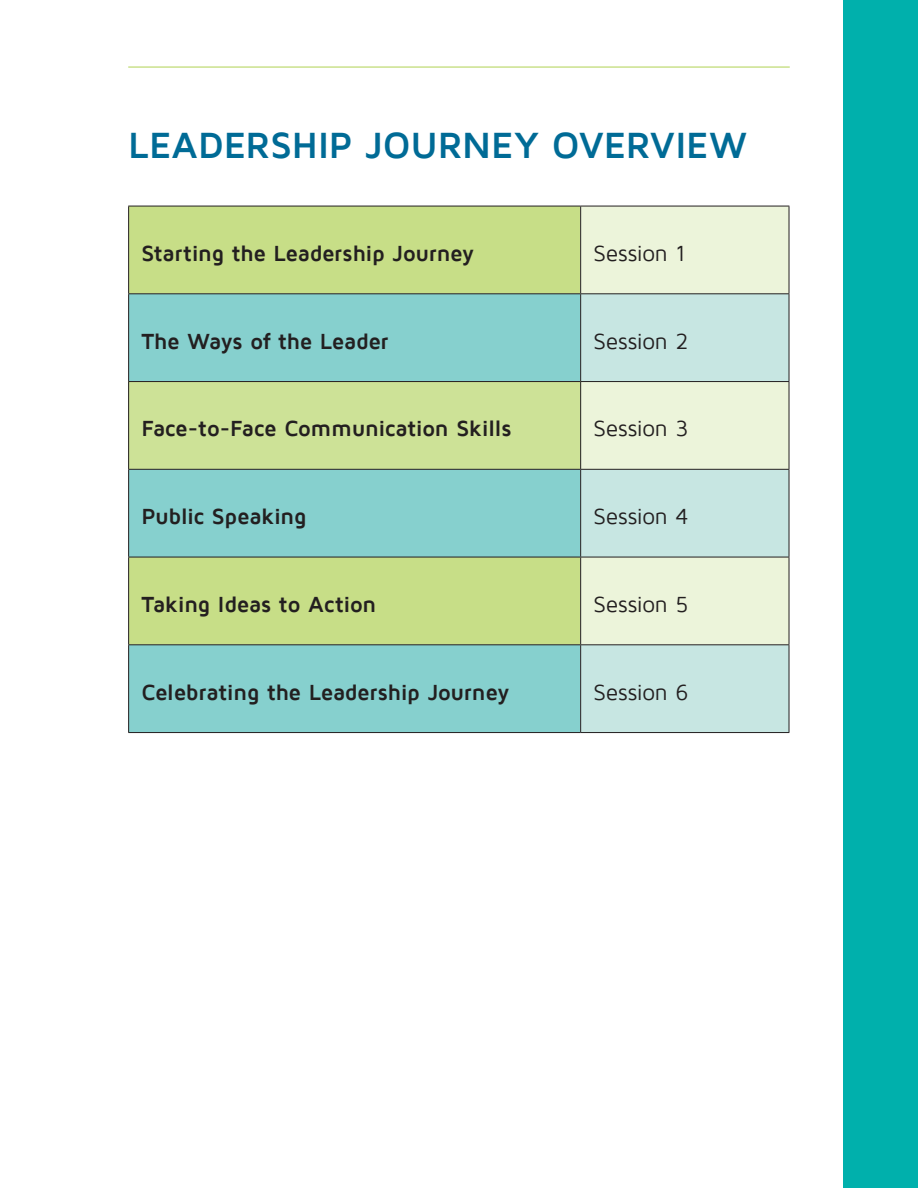
<style>
.page{position:relative;width:918px;height:1188px;background:#fff}
.page>*{position:absolute;margin:0;border:0;box-sizing:border-box;transform-origin:0 0}
.t1{font:700 37.5px "Maven Pro";color:#006b96}
.t2{font:700 22.5px "Maven Pro";letter-spacing:-.015em;color:#231f20}
.t3{font:22.5px "Maven Pro";letter-spacing:-.015em;color:#231f20}
</style>
<div class="page">
<div style="left:844px;top:0;width:74px;height:1188px;background:#00b0ac"></div>
<hr style="left:128px;top:67px;width:662px;height:1px;background:#b0d352">
<div style="left:129px;top:207px;width:451px;height:86px;background:#c7de87"></div>
<div style="left:581px;top:206px;width:208px;height:88px;background:#ecf4da"></div>
<svg style="left:129px;top:294px;width:451px;height:438px;background:#95d2bb"></svg>
<div style="left:581px;top:294px;width:208px;height:87px;background:#c7e6e2"></div>
<div style="left:129px;top:382px;width:452px;height:87px;background:#cde297"></div>
<svg style="left:581px;top:382px;width:208px;height:262px;background:#ddecda"></svg>
<div style="left:581px;top:645px;width:208px;height:88px;background:#c7e6e2"></div>
<hr style="left:128px;top:206px;width:452px;height:1px;background:#231f20">
<hr style="left:128px;top:206px;width:1px;height:87px;background:#231f20">
<hr style="left:580px;top:294px;width:1px;height:87px;background:#231f20">
<hr style="left:789px;top:645px;width:1px;height:87px;background:#231f20">
<hr style="left:581px;top:732px;width:208px;height:1px;background:#231f20">
<hr style="left:128px;top:293px;width:452px;height:1px;background:#231f20">
<hr style="left:128px;top:294px;width:1px;height:87px;background:#231f20">
<hr style="left:789px;top:294px;width:1px;height:87px;background:#231f20">
<hr style="left:789px;top:470px;width:1px;height:87px;background:#231f20">
<hr style="left:128px;top:381px;width:453px;height:1px;background:#231f20">
<hr style="left:128px;top:382px;width:1px;height:87px;background:#231f20">
<hr style="left:581px;top:381px;width:208px;height:1px;background:#231f20">
<hr style="left:580px;top:382px;width:1px;height:87px;background:#231f20">
<hr style="left:789px;top:382px;width:1px;height:87px;background:#231f20">
<hr style="left:581px;top:469px;width:208px;height:1px;background:#231f20">
<hr style="left:128px;top:557px;width:1px;height:87px;background:#231f20">
<hr style="left:581px;top:557px;width:208px;height:1px;background:#231f20">
<hr style="left:580px;top:557px;width:1px;height:87px;background:#231f20">
<hr style="left:789px;top:557px;width:1px;height:87px;background:#231f20">
<hr style="left:581px;top:644px;width:208px;height:1px;background:#231f20">
<hr style="left:580px;top:206px;width:209px;height:1px;background:#231f20">
<hr style="left:580px;top:206px;width:1px;height:87px;background:#231f20">
<hr style="left:789px;top:206px;width:1px;height:87px;background:#231f20">
<hr style="left:580px;top:293px;width:209px;height:1px;background:#231f20">
<hr style="left:128px;top:469px;width:453px;height:1px;background:#231f20">
<hr style="left:128px;top:470px;width:1px;height:87px;background:#231f20">
<hr style="left:580px;top:470px;width:1px;height:87px;background:#231f20">
<hr style="left:128px;top:557px;width:453px;height:1px;background:#231f20">
<hr style="left:128px;top:644px;width:453px;height:1px;background:#231f20">
<hr style="left:128px;top:645px;width:1px;height:87px;background:#231f20">
<hr style="left:580px;top:645px;width:1px;height:87px;background:#231f20">
<hr style="left:128px;top:732px;width:453px;height:1px;background:#231f20">
<h1 class="t1" style="left:128px;top:125px;width:620px">LEADERSHIP JOURNEY OVERVIEW</h1>
<p class="t2" style="left:141px;top:241px;width:335px">Starting the Leadership Journey</p>
<p class="t3" style="left:593px;top:241px;width:94px">Session 1</p>
<p class="t2" style="left:141px;top:329px;width:249px">The Ways of the Leader</p>
<p class="t3" style="left:593px;top:329px;width:97px">Session 2</p>
<p class="t2" style="left:141px;top:417px;width:372px">Face-to-Face Communication Skills</p>
<p class="t3" style="left:593px;top:417px;width:97px">Session 3</p>
<p class="t2" style="left:141px;top:505px;width:167px">Public Speaking</p>
<p class="t3" style="left:593px;top:505px;width:97px">Session 4</p>
<p class="t2" style="left:141px;top:592px;width:237px">Taking Ideas to Action</p>
<p class="t3" style="left:593px;top:592px;width:97px">Session 5</p>
<p class="t2" style="left:141px;top:680px;width:370px">Celebrating the Leadership Journey</p>
<p class="t3" style="left:593px;top:680px;width:97px">Session 6</p>
</div>
